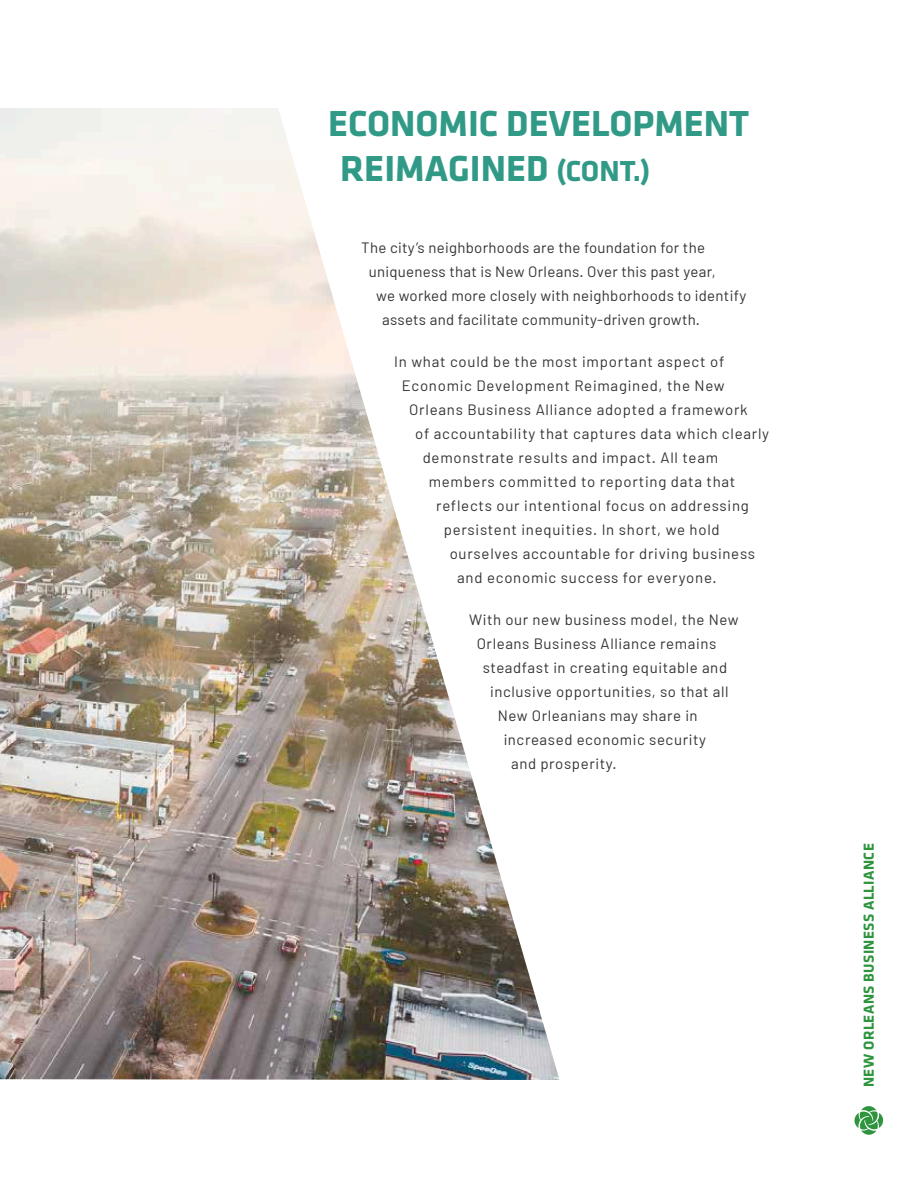
<style>
.page{position:relative;width:918px;height:1188px;background:#fff}
.page>*{position:absolute;margin:0;border:0;box-sizing:border-box;transform-origin:0 0}
.t1{font:700 37.5px/45px "Klavika Basic";color:#319a87}
.t2{font:15px "Barlow";letter-spacing:.04em;color:#323534}
.t3{font:15px "Barlow";letter-spacing:.02em;color:#323534}
.t4{font:700 15px "Klavika Basic";letter-spacing:.025em;color:#2e953e}
.s1{font-size:30px}
</style>
<div class="page">
<img style="left:0;top:108px;width:560px;height:972px">
<svg style="left:855px;top:1106px;width:28px;height:29px"></svg>
<h1 class="t1" style="left:340px;top:100px;width:411px;text-indent:-12px">ECONOMIC DEVELOPMENT<br>REIMAGINED <span class="s1">(CONT.)</span></h1>
<p class="t3" style="left:361px;top:238px;width:345px">The city’s neighborhoods are the foundation for the</p>
<p class="t3" style="left:369px;top:262px;width:349px">uniqueness that is New Orleans. Over this past year,</p>
<p class="t3" style="left:376px;top:286px;width:372px">we worked more closely with neighborhoods to identify</p>
<p class="t3" style="left:382px;top:310px;width:319px">assets and facilitate community-driven growth.</p>
<p class="t2" style="left:394px;top:352px;width:332px">In what could be the most important aspect of</p>
<p class="t2" style="left:402px;top:376px;width:325px">Economic Development Reimagined, the New</p>
<p class="t2" style="left:409px;top:400px;width:340px">Orleans Business Alliance adopted a framework</p>
<p class="t2" style="left:415px;top:424px;width:355px">of accountability that captures data which clearly</p>
<p class="t2" style="left:423px;top:448px;width:297px">demonstrate results and impact. All team</p>
<p class="t2" style="left:429px;top:472px;width:308px">members committed to reporting data that</p>
<p class="t2" style="left:436px;top:496px;width:314px">reflects our intentional focus on addressing</p>
<p class="t2" style="left:444px;top:520px;width:278px">persistent inequities. In short, we hold</p>
<p class="t2" style="left:450px;top:544px;width:307px">ourselves accountable for driving business</p>
<p class="t2" style="left:457px;top:568px;width:261px">and economic success for everyone.</p>
<p class="t2" style="left:469px;top:610px;width:271px">With our new business model, the New</p>
<p class="t2" style="left:477px;top:634px;width:241px">Orleans Business Alliance remains</p>
<p class="t2" style="left:483px;top:658px;width:246px">steadfast in creating equitable and</p>
<p class="t2" style="left:490px;top:682px;width:240px">inclusive opportunities, so that all</p>
<p class="t2" style="left:498px;top:706px;width:202px">New Orleanians may share in</p>
<p class="t2" style="left:504px;top:730px;width:204px">increased economic security</p>
<p class="t2" style="left:511px;top:754px;width:107px">and prosperity.</p>
<p class="t4" style="left:858px;top:1087px;width:245px;rotate:-90deg">NEW ORLEANS BUSINESS ALLIANCE</p>
</div>
